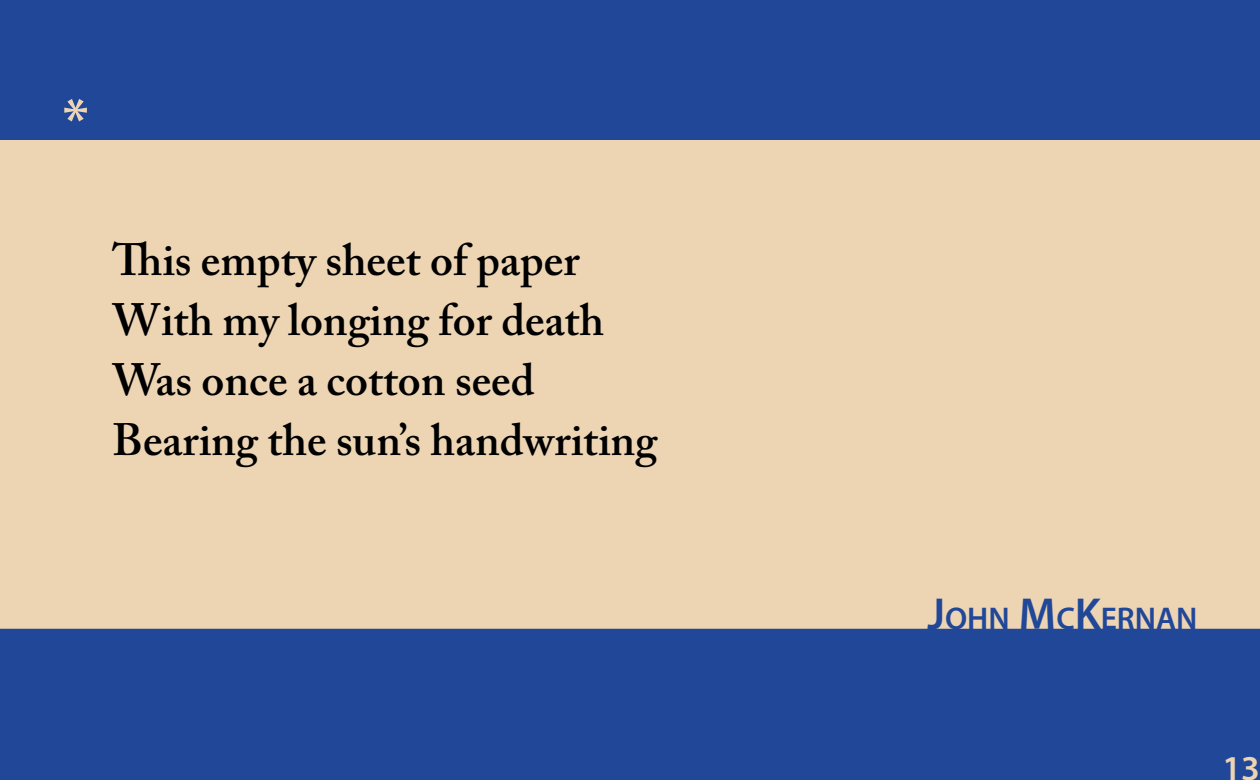
<style>
.page{position:relative;width:1260px;height:780px;background:#214798}
.page>*{position:absolute;margin:0;border:0;box-sizing:border-box;transform-origin:0 0}
.t1{font:600 60px "Myriad Pro";color:#edd5b4}
.t2{font:600 45px/60px "Adobe Caslon Pro";color:#000}
.t3{font:600 35px "Myriad Pro";color:#edd5b4}
.t4{font:600 31.5px "Myriad Pro";color:#214798}
.s1{font-size:45px}
</style>
<div class="page">
<div style="left:1px;top:141px;width:1258px;height:487px;background:#edd5b4"></div>
<h1 class="t1" style="left:62px;top:82px;width:28px">*</h1>
<p class="t2" style="left:112px;top:229px;width:546px">This empty sheet of paper<br>With my longing for death<br>Was once a cotton seed<br>Bearing the sun’s handwriting</p>
<p class="t4" style="left:927px;top:598px;width:267px"><span class="s1">J</span>OHN <span class="s1">M</span>C<span class="s1">K</span>ERNAN</p>
<p class="t3" style="left:1222px;top:746px;width:35px">13</p>
</div>
